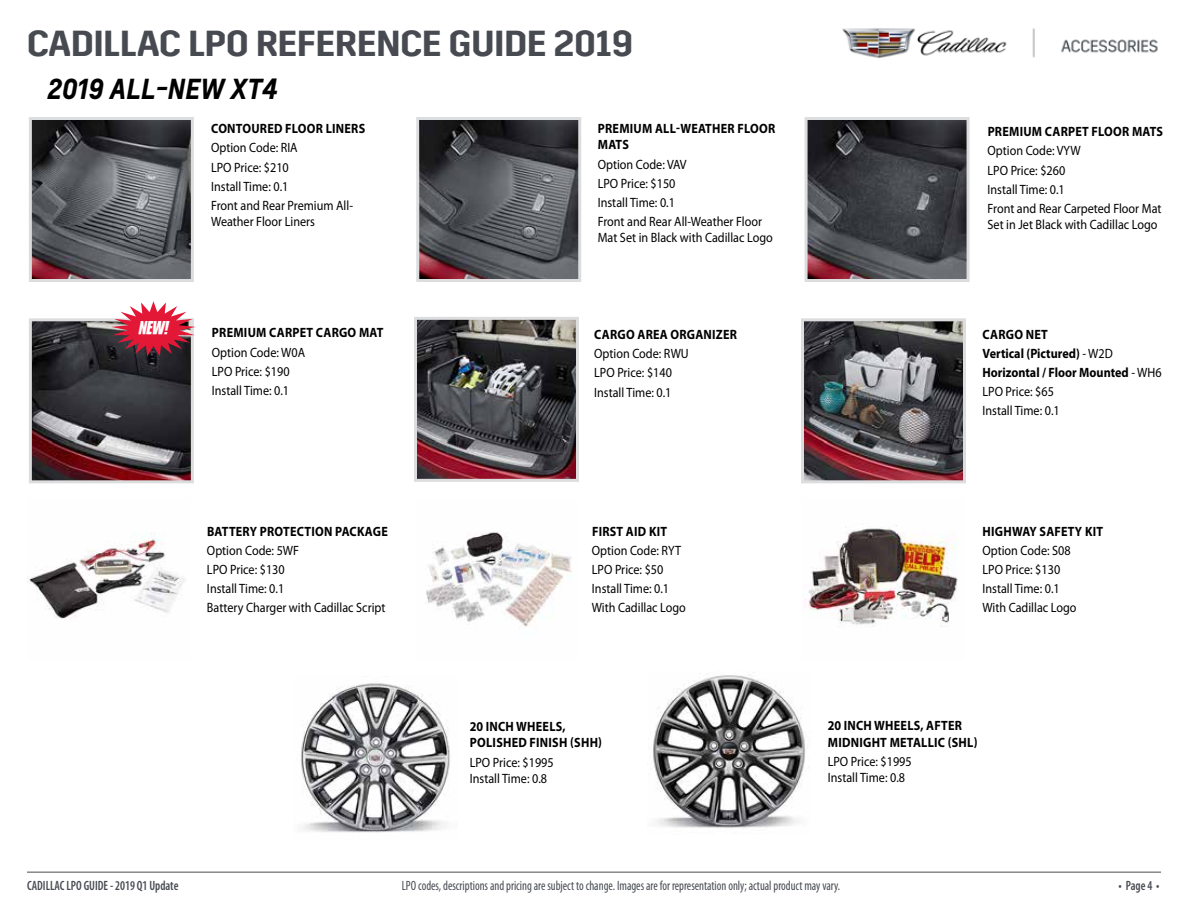
<style>
.page{position:relative;width:1188px;height:918px;background:#fff}
.page>*{position:absolute;margin:0;border:0;box-sizing:border-box;transform-origin:0 0}
.t1{font:600 36px "Cadillac Sans A";color:#474b51}
.t2{font:italic 700 27px "Louis";color:#000}
.t3{font:18px "GENUINE Italic";color:#fff;scale:.9 1}
.t4{font:13.5px/19.2px "Myriad Pro";color:#000;scale:.9 1}
.t5{font:700 13.5px/16.2px "Myriad Pro";letter-spacing:.02em;color:#000;scale:.9 1}
.t6{font:condensed 13.5px "Myriad Pro";color:#474b51;scale:.9 1}
.t7{font:700 13.5px/19.2px "Myriad Pro";color:#000;scale:.9 1}
.t8{font:600 condensed 13.5px "Myriad Pro";color:#474b51;scale:.9 1}
.s1{font-weight:400}
</style>
<div class="page">
<img style="left:842px;top:28px;width:316px;height:30px">
<hr style="left:27px;top:872px;width:1134px;height:1px;background:#474b51">
<img style="left:420px;top:121px;width:157px;height:157px">
<div style="left:416px;top:117px;width:165px;height:165px;border:3px solid #dcddde"></div>
<img style="left:809px;top:121px;width:157px;height:157px">
<div style="left:805px;top:117px;width:165px;height:165px;border:3px solid #dcddde"></div>
<img style="left:33px;top:121px;width:157px;height:157px">
<div style="left:29px;top:117px;width:165px;height:165px;border:3px solid #dcddde"></div>
<img style="left:653px;top:672px;width:157px;height:156px">
<img style="left:301px;top:683px;width:149px;height:150px">
<img style="left:27px;top:533px;width:158px;height:86px">
<img style="left:418px;top:321px;width:157px;height:157px">
<div style="left:414px;top:317px;width:165px;height:165px;border:3px solid #dcddde"></div>
<img style="left:805px;top:322px;width:157px;height:157px">
<div style="left:801px;top:318px;width:165px;height:165px;border:3px solid #dcddde"></div>
<img style="left:33px;top:322px;width:157px;height:157px">
<div style="left:29px;top:318px;width:165px;height:165px;border:3px solid #dcddde"></div>
<svg style="left:111px;top:301px;width:85px;height:55px"></svg>
<img style="left:426px;top:532px;width:146px;height:95px">
<img style="left:803px;top:525px;width:155px;height:102px">
<h1 class="t1" style="left:27px;top:23px;width:607px">CADILLAC LPO REFERENCE GUIDE 2019</h1>
<h2 class="t2" style="left:47px;top:71px;width:232px">2019 ALL-NEW XT4</h2>
<h3 class="t3" style="left:138px;top:317px;width:34px">NEW!</h3>
<p class="t5" style="left:211px;top:120px;width:173px">CONTOURED FLOOR LINERS</p>
<p class="t4" style="left:211px;top:138px;width:159px">Option Code: RIA<br>LPO Price: $210<br>Install Time: 0.1<br>Front and Rear Premium All-</p>
<p class="t4" style="left:211px;top:212px;width:117px">Weather Floor Liners</p>
<p class="t5" style="left:212px;top:324px;width:192px">PREMIUM CARPET CARGO MAT</p>
<p class="t4" style="left:212px;top:342px;width:105px">Option Code: W0A<br>LPO Price: $190<br>Install Time: 0.1</p>
<p class="t5" style="left:207px;top:523px;width:202px">BATTERY PROTECTION PACKAGE</p>
<p class="t4" style="left:207px;top:541px;width:200px">Option Code: 5WF<br>LPO Price: $130<br>Install Time: 0.1<br>Battery Charger with Cadillac Script</p>
<p class="t5" style="left:598px;top:120px;width:199px">PREMIUM ALL-WEATHER FLOOR<br>MATS</p>
<p class="t4" style="left:598px;top:154px;width:184px">Option Code: VAV<br>LPO Price: $150<br>Install Time: 0.1<br>Front and Rear All-Weather Floor</p>
<p class="t4" style="left:598px;top:228px;width:196px">Mat Set in Black with Cadillac Logo</p>
<p class="t5" style="left:594px;top:326px;width:160px">CARGO AREA ORGANIZER</p>
<p class="t4" style="left:594px;top:344px;width:107px">Option Code: RWU<br>LPO Price: $140<br>Install Time: 0.1</p>
<p class="t5" style="left:592px;top:523px;width:85px">FIRST AID KIT</p>
<p class="t4" style="left:592px;top:541px;width:106px">Option Code: RYT<br>LPO Price: $50<br>Install Time: 0.1<br>With Cadillac Logo</p>
<p class="t5" style="left:470px;top:718px;width:149px">20 INCH WHEELS,<br>POLISHED FINISH (SHH)</p>
<p class="t4" style="left:470px;top:754px;width:95px;line-height:16.2px">LPO Price: $1995<br>Install Time: 0.8</p>
<p class="t5" style="left:988px;top:123px;width:196px">PREMIUM CARPET FLOOR MATS</p>
<p class="t4" style="left:988px;top:141px;width:195px">Option Code: VYW<br>LPO Price: $260<br>Install Time: 0.1<br>Front and Rear Carpeted Floor Mat</p>
<p class="t4" style="left:988px;top:215px;width:190px">Set in Jet Black with Cadillac Logo</p>
<p class="t7" style="left:982px;top:324px;width:201px">CARGO NET<br>Vertical (Pictured) <span class="s1">- W2D<br></span>Horizontal / Floor Mounted <span class="s1">- WH6<br>LPO Price: $65<br>Install Time: 0.1</span></p>
<p class="t5" style="left:983px;top:523px;width:135px">HIGHWAY SAFETY KIT</p>
<p class="t4" style="left:982px;top:541px;width:106px">Option Code: S08<br>LPO Price: $130<br>Install Time: 0.1<br>With Cadillac Logo</p>
<p class="t5" style="left:828px;top:717px;width:168px">20 INCH WHEELS, AFTER<br>MIDNIGHT METALLIC (SHL)</p>
<p class="t4" style="left:828px;top:753px;width:95px;line-height:16.2px">LPO Price: $1995<br>Install Time: 0.8</p>
<p class="t8" style="left:27px;top:878px;width:170px">CADILLAC LPO GUIDE - 2019 Q1 Update</p>
<p class="t6" style="left:402px;top:878px;width:489px">LPO codes, descriptions and pricing are subject to change. Images are for representation only; actual product may vary.</p>
<p class="t8" style="left:1119px;top:878px;width:47px">• Page 4 •</p>
</div>
